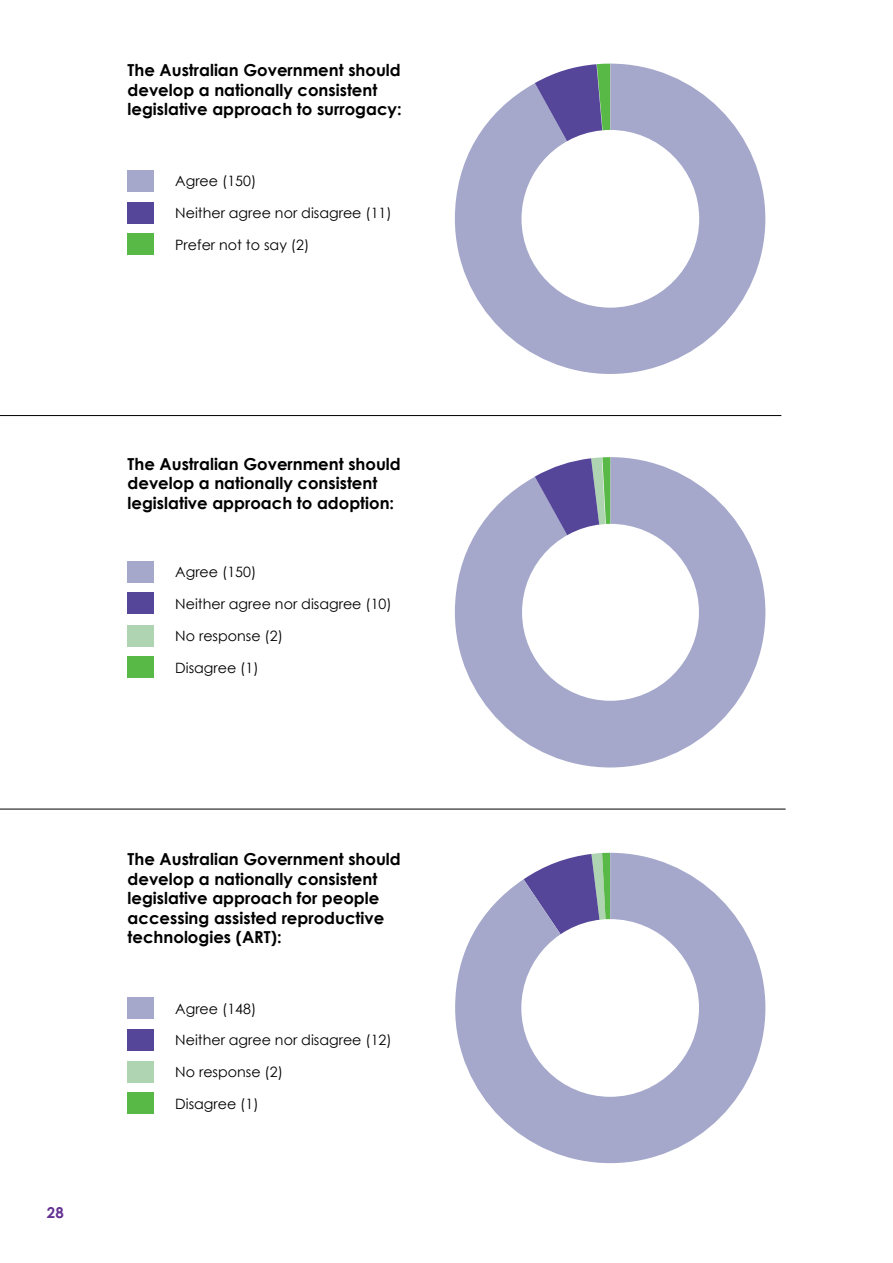
<style>
.page{position:relative;width:893px;height:1263px;background:#fff}
.page>*{position:absolute;margin:0;border:0;box-sizing:border-box;transform-origin:0 0}
.t1{font:700 16.5px/19.5px "Century Gothic";color:#000}
.t2{font:700 15px "Century Gothic";color:#633293}
.t3{font:14.25px "Century Gothic";color:#000}
</style>
<div class="page">
<svg style="left:455px;top:64px;width:310px;height:310px;fill:#a5a8cb"></svg>
<svg style="left:535px;top:64px;width:75px;height:106px;background:#7578a3"></svg>
<div style="left:521px;top:130px;width:178px;height:178px;background:#fff;border-radius:50%"></div>
<div style="left:128px;top:234px;width:26px;height:21px;background:#58b947"></div>
<div style="left:128px;top:202px;width:26px;height:21px;background:#564699"></div>
<div style="left:128px;top:171px;width:26px;height:21px;background:#a5a8cb"></div>
<hr style="left:0;top:415px;width:781px;height:1px;background:#000">
<svg style="left:455px;top:457px;width:310px;height:310px;fill:#a5a8cb"></svg>
<svg style="left:535px;top:457px;width:76px;height:109px;background:#8082aa"></svg>
<div style="left:522px;top:524px;width:177px;height:177px;background:#fff;border-radius:50%"></div>
<div style="left:128px;top:657px;width:26px;height:21px;background:#58b947"></div>
<div style="left:128px;top:625px;width:26px;height:21px;background:#aed4b1"></div>
<div style="left:128px;top:593px;width:26px;height:21px;background:#564699"></div>
<div style="left:128px;top:561px;width:26px;height:21px;background:#a5a8cb"></div>
<hr style="left:0;top:809px;width:786px;height:1px;background:#000">
<svg style="left:455px;top:853px;width:310px;height:310px;fill:#a5a8cb"></svg>
<svg style="left:524px;top:853px;width:87px;height:130px;background:#8181ac"></svg>
<div style="left:521px;top:919px;width:178px;height:178px;background:#fff;border-radius:50%"></div>
<div style="left:128px;top:1093px;width:26px;height:21px;background:#58b947"></div>
<div style="left:128px;top:1061px;width:26px;height:21px;background:#aed4b1"></div>
<div style="left:128px;top:1029px;width:26px;height:21px;background:#564699"></div>
<div style="left:128px;top:998px;width:26px;height:21px;background:#a5a8cb"></div>
<p class="t1" style="left:128px;top:60px;width:276px">The Australian Government should develop a nationally consistent legislative approach to surrogacy:</p>
<p class="t3" style="left:175px;top:171px;width:83px">Agree (150)</p>
<p class="t3" style="left:175px;top:203px;width:218px">Neither agree nor disagree (11)</p>
<p class="t3" style="left:175px;top:235px;width:136px">Prefer not to say (2)</p>
<p class="t1" style="left:128px;top:453px;width:275px">The Australian Government should develop a nationally consistent legislative approach to adoption:</p>
<p class="t3" style="left:175px;top:562px;width:83px">Agree (150)</p>
<p class="t3" style="left:175px;top:594px;width:218px">Neither agree nor disagree (10)</p>
<p class="t3" style="left:175px;top:626px;width:109px">No response (2)</p>
<p class="t3" style="left:175px;top:657px;width:85px">Disagree (1)</p>
<p class="t2" style="left:47px;top:1201px;width:18px">28</p>
<p class="t1" style="left:128px;top:849px;width:275px">The Australian Government should develop a nationally consistent legislative approach for people accessing assisted reproductive technologies (ART):</p>
<p class="t3" style="left:175px;top:998px;width:83px">Agree (148)</p>
<p class="t3" style="left:175px;top:1030px;width:218px">Neither agree nor disagree (12)</p>
<p class="t3" style="left:175px;top:1062px;width:109px">No response (2)</p>
<p class="t3" style="left:175px;top:1094px;width:85px">Disagree (1)</p>
</div>
